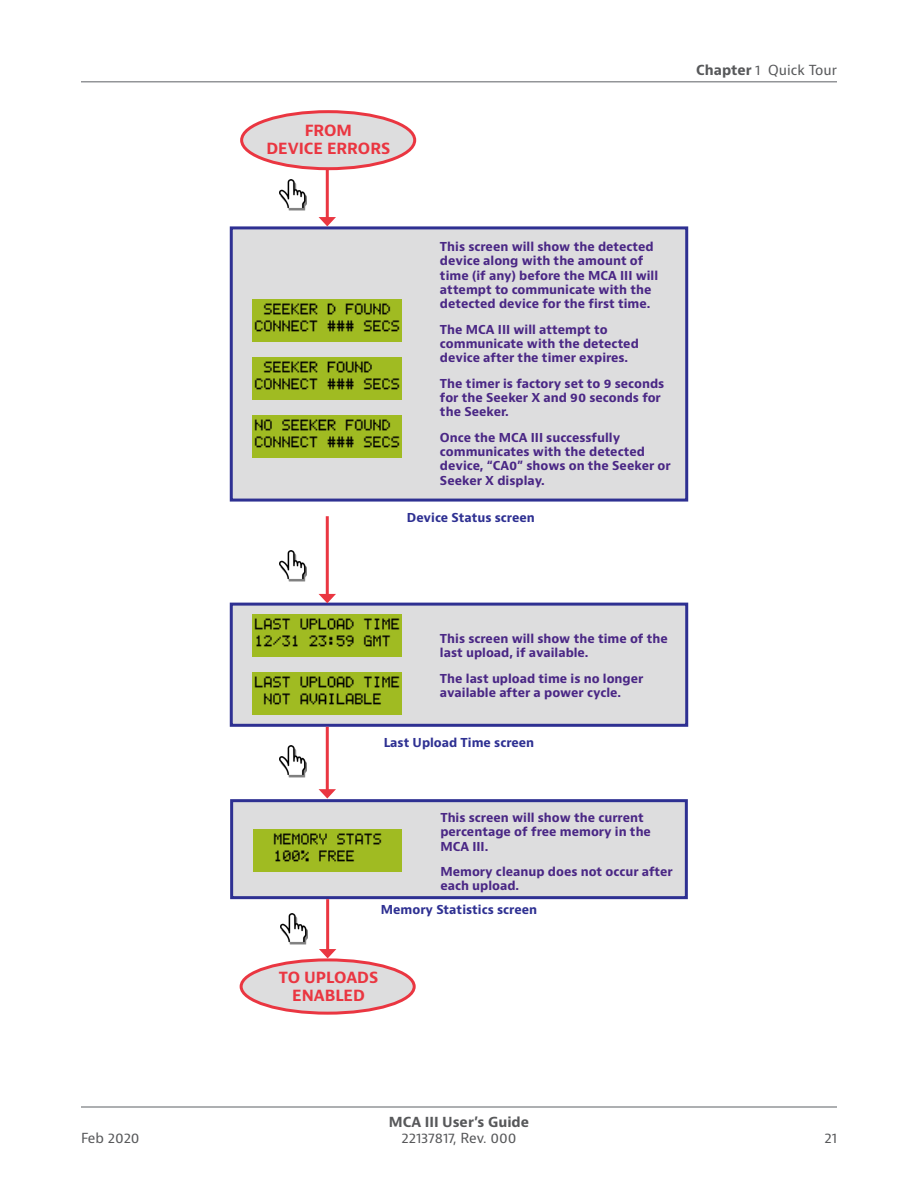
<style>
.page{position:relative;width:918px;height:1188px;background:#fff}
.page>*{position:absolute;margin:0;border:0;box-sizing:border-box;transform-origin:0 0}
.Body_1{font:700 15px/18px "Bernino Sans";color:#ea3641;text-align:center}
.t1{font:13.5px "Bernino Sans";color:#57585a}
.t2{font:700 13.5px "Bernino Sans";color:#57585a}
.Body_1-2{font:700 12px/14.4px "Bernino Sans";color:#4a2785}
.Body_1-3{font:700 12px "Bernino Sans";color:#2e3092}
.s1{font-weight:700}
</style>
<div class="page">
<hr style="left:81px;top:1106px;width:756px;height:2px;background:#939598">
<hr style="left:81px;top:81px;width:756px;height:1px;background:#939598">
<div style="left:230px;top:226px;width:458px;height:276px;background:#ddddde;border:3px solid #2e3092"></div>
<hr style="left:326px;top:166px;width:3px;height:54px;background:#ea3641">
<svg style="left:319px;top:217px;width:17px;height:9px"></svg>
<img style="left:280px;top:179px;width:27px;height:32px">
<div style="left:241px;top:960px;width:173px;height:53px;background:#ddddde;border-radius:50%"></div>
<div style="left:240px;top:958px;width:176px;height:57px;border:3px solid #ea3641;border-radius:50%"></div>
<img style="left:253px;top:300px;width:148px;height:42px">
<img style="left:253px;top:358px;width:148px;height:42px">
<img style="left:253px;top:416px;width:148px;height:42px">
<div style="left:230px;top:603px;width:458px;height:124px;background:#ddddde;border:3px solid #2e3092"></div>
<img style="left:253px;top:614px;width:148px;height:42px">
<hr style="left:326px;top:516px;width:3px;height:81px;background:#ea3641">
<svg style="left:319px;top:594px;width:17px;height:9px"></svg>
<img style="left:280px;top:551px;width:27px;height:31px">
<img style="left:253px;top:672px;width:148px;height:42px">
<hr style="left:326px;top:727px;width:3px;height:65px;background:#ea3641">
<svg style="left:319px;top:789px;width:17px;height:10px"></svg>
<img style="left:280px;top:746px;width:27px;height:31px">
<div style="left:242px;top:112px;width:173px;height:57px;background:#ddddde;border-radius:50%"></div>
<div style="left:240px;top:110px;width:176px;height:60px;border:3px solid #ea3641;border-radius:50%"></div>
<div style="left:230px;top:799px;width:458px;height:100px;background:#ddddde;border:3px solid #2e3092"></div>
<img style="left:253px;top:830px;width:149px;height:42px">
<hr style="left:326px;top:899px;width:3px;height:53px;background:#ea3641">
<svg style="left:319px;top:949px;width:17px;height:9px"></svg>
<img style="left:280px;top:913px;width:27px;height:31px">
<p class="Body_1" style="left:266px;top:122px;width:125px">FROM<br>DEVICE ERRORS</p>
<p class="t1" style="left:696px;top:62px;width:142px"><span class="s1">Chapter</span> 1 Quick Tour</p>
<p class="Body_1-2" style="left:440px;top:239px;width:220px">This screen will show the detected device along with the amount of time (if any) before the MCA III will attempt to communicate with the detected device for the first time.</p>
<p class="Body_1-2" style="left:440px;top:322px;width:200px">The MCA III will attempt to communicate with the detected device after the timer expires.</p>
<p class="Body_1-2" style="left:440px;top:376px;width:226px">The timer is factory set to 9 seconds for the Seeker X and 90 seconds for the Seeker.</p>
<p class="Body_1-2" style="left:440px;top:430px;width:232px">Once the MCA III successfully communicates with the detected device, “CA0” shows on the Seeker or<br>Seeker X display.</p>
<p class="Body_1-3" style="left:407px;top:509px;width:130px">Device Status screen</p>
<p class="Body_1-2" style="left:440px;top:632px;width:229px">This screen will show the time of the last upload, if available.</p>
<p class="Body_1-2" style="left:440px;top:671px;width:205px">The last upload time is no longer available after a power cycle.</p>
<p class="Body_1-3" style="left:384px;top:735px;width:152px">Last Upload Time screen</p>
<p class="Body_1-2" style="left:440px;top:811px;width:212px">This screen will show the current percentage of free memory in the<br>MCA III.</p>
<p class="Body_1-2" style="left:440px;top:865px;width:234px">Memory cleanup does not occur after each upload.</p>
<p class="Body_1-3" style="left:381px;top:901px;width:158px">Memory Statistics screen</p>
<p class="Body_1" style="left:279px;top:969px;width:101px">TO UPLOADS<br>ENABLED</p>
<p class="t2" style="left:389px;top:1113px;width:142px">MCA III User’s Guide</p>
<p class="t1" style="left:81px;top:1129px;width:60px">Feb 2020</p>
<p class="t1" style="left:401px;top:1129px;width:117px">22137817, Rev. 000</p>
<p class="t1" style="left:824px;top:1129px;width:14px">21</p>
</div>
